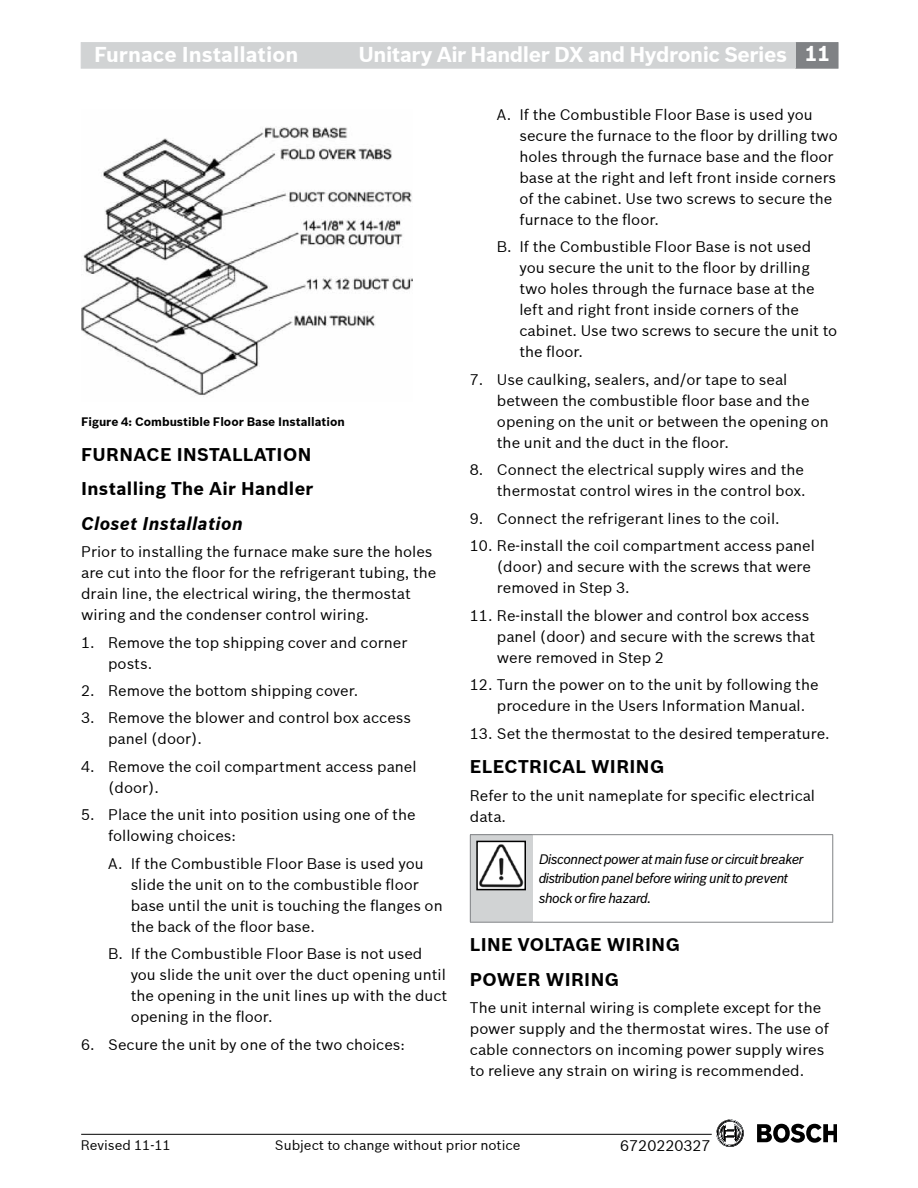
<style>
.page{position:relative;width:918px;height:1188px;background:#fff}
.page>*{position:absolute;margin:0;border:0;box-sizing:border-box;transform-origin:0 0}
.t1{font:700 21px "Bosch Sans";letter-spacing:-.02em;color:#fff}
.t2{font:700 21px "Bosch Sans";color:#fff}
.t3{font:700 18px/34.5px "Bosch Sans";letter-spacing:.02em;color:#000}
.t4{font:italic 700 18px "Bosch Sans";letter-spacing:.02em;color:#000}
.t5{font:15px/21px "Bosch Sans";color:#000}
.t6{font:15px "Bosch Office Sans";color:#000}
.t7{font:italic 13.5px/19.5px "Bosch Office Sans";letter-spacing:-.03em;color:#000}
.t8{font:13.5px "Bosch Sans";color:#000}
.t9{font:700 12px "Bosch Sans";color:#000}
</style>
<div class="page">
<div style="left:795px;top:42px;width:43px;height:27px;background:#808285;border:1px solid #808285"></div>
<div style="left:81px;top:42px;width:715px;height:27px;background:#d1d3d4;border:1px solid #d1d3d4"></div>
<hr style="left:81px;top:1134px;width:631px;height:1px;background:#000">
<svg style="left:716px;top:1120px;width:28px;height:27px"></svg>
<svg style="left:757px;top:1124px;width:80px;height:19px"></svg>
<img style="left:81px;top:127px;width:332px;height:270px">
<div style="left:470px;top:835px;width:63px;height:87px;background:#d1d3d4"></div>
<hr style="left:533px;top:834px;width:300px;height:1px;background:#808285">
<hr style="left:832px;top:835px;width:1px;height:87px;background:#808285">
<hr style="left:533px;top:922px;width:300px;height:1px;background:#808285">
<hr style="left:470px;top:834px;width:63px;height:1px;background:#808285">
<hr style="left:470px;top:835px;width:1px;height:87px;background:#808285">
<hr style="left:470px;top:922px;width:63px;height:1px;background:#808285">
<img style="left:479px;top:844px;width:44px;height:43px">
<div style="left:476px;top:841px;width:50px;height:49px;border:2px solid #000"></div>
<h1 class="t2" style="left:94px;top:41px;width:206px">Furnace Installation</h1>
<h1 class="t1" style="left:358px;top:42px;width:473px">Unitary Air Handler DX and Hydronic Series 11</h1>
<p class="t5" style="left:519px;top:104px;width:320px;text-indent:-22px">A. If the Combustible Floor Base is used you secure the furnace to the floor by drilling two holes through the furnace base and the floor base at the right and left front inside corners of the cabinet. Use two screws to secure the furnace to the floor.</p>
<p class="t5" style="left:519px;top:236px;width:319px;text-indent:-22px">B. If the Combustible Floor Base is not used you secure the unit to the floor by drilling two holes through the furnace base at the left and right front inside corners of the cabinet. Use two screws to secure the unit to the floor.</p>
<p class="t5" style="left:497px;top:369px;width:333px;text-indent:-27px">7. Use caulking, sealers, and/or tape to seal between the combustible floor base and the opening on the unit or between the opening on the unit and the duct in the floor.</p>
<p class="t5" style="left:470px;top:459px;width:337px;text-align:right">8. Connect the electrical supply wires and the thermostat control wires in the control box.</p>
<p class="t5" style="left:470px;top:508px;width:311px">9. Connect the refrigerant lines to the coil.</p>
<p class="t5" style="left:497px;top:535px;width:320px;text-indent:-27px">10. Re-install the coil compartment access panel (door) and secure with the screws that were removed in Step 3.</p>
<p class="t5" style="left:497px;top:605px;width:320px;text-indent:-27px">11. Re-install the blower and control box access panel (door) and secure with the screws that were removed in Step 2</p>
<p class="t5" style="left:497px;top:674px;width:323px;text-indent:-27px">12. Turn the power on to the unit by following the procedure in the Users Information Manual.</p>
<p class="t5" style="left:470px;top:723px;width:361px">13. Set the thermostat to the desired temperature.</p>
<p class="t3" style="left:470px;top:750px;width:196px">ELECTRICAL WIRING</p>
<p class="t5" style="left:470px;top:785px;width:347px">Refer to the unit nameplate for specific electrical data.</p>
<p class="t9" style="left:81px;top:414px;width:265px">Figure 4: Combustible Floor Base Installation</p>
<p class="t3" style="left:81px;top:437px;width:234px">FURNACE INSTALLATION<br>Installing The Air Handler</p>
<p class="t4" style="left:81px;top:512px;width:163px">Closet Installation</p>
<p class="t5" style="left:81px;top:541px;width:357px">Prior to installing the furnace make sure the holes are cut into the floor for the refrigerant tubing, the drain line, the electrical wiring, the thermostat wiring and the condenser control wiring.</p>
<p class="t5" style="left:108px;top:631px;width:301px;text-indent:-27px">1. Remove the top shipping cover and corner posts.</p>
<p class="t5" style="left:81px;top:680px;width:279px">2. Remove the bottom shipping cover.</p>
<p class="t5" style="left:108px;top:707px;width:304px;text-indent:-27px">3. Remove the blower and control box access panel (door).</p>
<p class="t5" style="left:108px;top:756px;width:310px;text-indent:-27px">4. Remove the coil compartment access panel (door).</p>
<p class="t5" style="left:108px;top:804px;width:309px;text-indent:-27px">5. Place the unit into position using one of the following choices:</p>
<p class="t5" style="left:131px;top:853px;width:314px;text-indent:-22px">A. If the Combustible Floor Base is used you slide the unit on to the combustible floor base until the unit is touching the flanges on the back of the floor base.</p>
<p class="t5" style="left:131px;top:943px;width:318px;text-indent:-22px">B. If the Combustible Floor Base is not used you slide the unit over the duct opening until the opening in the unit lines up with the duct opening in the floor.</p>
<p class="t5" style="left:81px;top:1034px;width:325px">6. Secure the unit by one of the two choices:</p>
<p class="t6" style="left:308px;top:858px;width:53px">Caution</p>
<p class="t7" style="left:539px;top:849px;width:266px">Disconnect power at main fuse or circuit breaker distribution panel before wiring unit to prevent shock or fire hazard.</p>
<p class="t3" style="left:470px;top:927px;width:211px">LINE VOLTAGE WIRING<br>POWER WIRING</p>
<p class="t5" style="left:470px;top:997px;width:361px">The unit internal wiring is complete except for the power supply and the thermostat wires. The use of cable connectors on incoming power supply wires to relieve any strain on wiring is recommended.</p>
<p class="t8" style="left:81px;top:1137px;width:91px">Revised 11-11</p>
<p class="t8" style="left:275px;top:1137px;width:247px">Subject to change without prior notice</p>
<p class="t5" style="left:620px;top:1135px;width:92px">6720220327</p>
</div>
